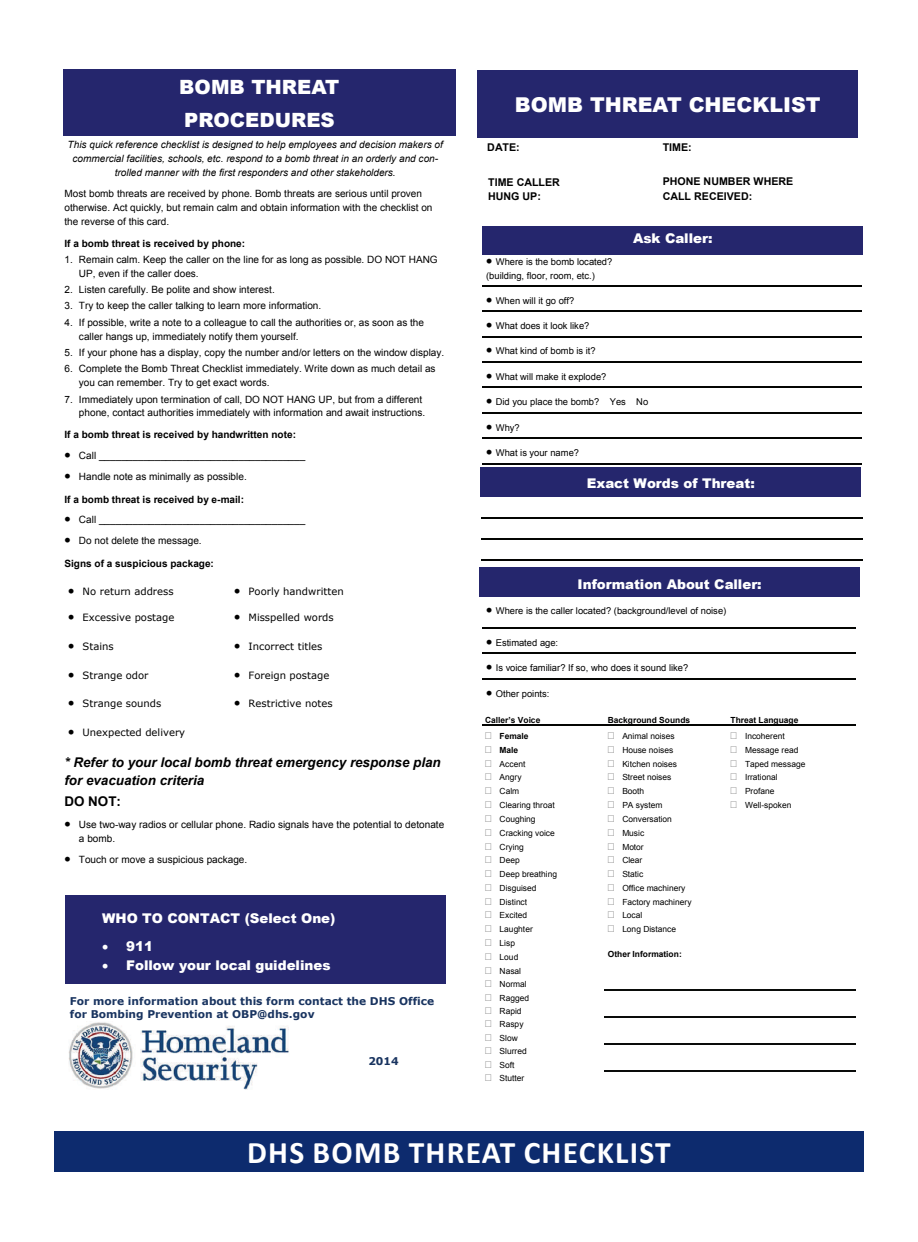
<style>
.page{position:relative;width:918px;height:1242px;background:#fff}
.page>*{position:absolute;margin:0;border:0;box-sizing:border-box;transform-origin:0 0}
.t1{font:700 31.5px "Calibri";letter-spacing:.04em;color:#fff}
.t2{font:900 20.4px "Arial";color:#fff}
.t3{font:900 19.65px/33px "Arial";color:#fff}
.t4{font:900 13.35px "Arial";color:#fff}
.t5{font:italic 700 13.35px/18.3px "Arial";color:#000}
.t6{font:700 13.35px "Arial";color:#000}
.t7{font:700 10.65px/13px "Verdana";letter-spacing:.005em;color:#193460}
.t8{font:700 10.65px/14.5px "Arial";color:#000}
.t9{font:10.05px/13.6px "Arial";letter-spacing:.005em;color:#000}
.t10{font:italic 10.05px/13.6px "Arial";letter-spacing:.005em;color:#000;text-align:center}
.t11{font:10.05px "Verdana";color:#000}
.t12{font:700 10.05px "Arial";color:#000}
.t13{font:9.45px/13.6px "Arial";color:#000}
.t14{font:8.4px/13.6px "Arial";color:#000}
.t15{font:700 8.4px/16.5px "Arial";color:#000;text-align:center}
.s1{font-weight:700}
.s2{font-weight:400}
</style>
<div class="page">
<hr style="left:482px;top:285px;width:379px;height:1px;background:#040503">
<hr style="left:482px;top:310px;width:379px;height:2px;background:#040503">
<hr style="left:482px;top:336px;width:379px;height:1px;background:#040503">
<hr style="left:482px;top:361px;width:379px;height:2px;background:#040503">
<hr style="left:482px;top:387px;width:379px;height:1px;background:#040503">
<hr style="left:482px;top:412px;width:379px;height:2px;background:#040503">
<hr style="left:482px;top:438px;width:379px;height:1px;background:#040503">
<hr style="left:482px;top:463px;width:379px;height:1px;background:#040503">
<hr style="left:481px;top:517px;width:382px;height:2px;background:#040503">
<hr style="left:481px;top:538px;width:382px;height:2px;background:#040503">
<hr style="left:481px;top:559px;width:382px;height:1px;background:#040503">
<hr style="left:604px;top:989px;width:251px;height:2px;background:#0a0c0a">
<hr style="left:604px;top:1016px;width:251px;height:1px;background:#0a0c0a">
<hr style="left:604px;top:1043px;width:251px;height:1px;background:#0a0c0a">
<hr style="left:604px;top:1070px;width:251px;height:1px;background:#0a0c0a">
<hr style="left:482px;top:627px;width:373px;height:1px;background:#040503">
<hr style="left:482px;top:653px;width:373px;height:1px;background:#040503">
<hr style="left:482px;top:678px;width:373px;height:1px;background:#040503">
<hr style="left:482px;top:724px;width:373px;height:1px;background:#040503">
<div style="left:63px;top:70px;width:393px;height:66px;background:#25266d"></div>
<div style="left:65px;top:895px;width:381px;height:89px;background:#25266d"></div>
<img style="left:69px;top:1022px;width:220px;height:67px">
<div style="left:477px;top:71px;width:381px;height:67px;background:#25266d"></div>
<div style="left:482px;top:226px;width:381px;height:28px;background:#25266d"></div>
<div style="left:480px;top:468px;width:381px;height:29px;background:#25266d"></div>
<div style="left:479px;top:567px;width:381px;height:29px;background:#25266d"></div>
<div style="left:54px;top:1131px;width:810px;height:40px;background:#0d2b6e"></div>
<p class="t3" style="left:179px;top:70px;width:162px">BOMB THREAT<br>PROCEDURES</p>
<p class="t10" style="left:68px;top:138px;width:377px">This quick reference checklist is designed to help employees and decision makers of commercial facilities, schools, etc. respond to a bomb threat in an orderly and con&shy;trolled manner with the first responders and other stakeholders.</p>
<p class="t9" style="left:65px;top:187px;width:370px">Most bomb threats are received by phone. Bomb threats are serious until proven otherwise. Act quickly, but remain calm and obtain information with the checklist on the reverse of this card.</p>
<p class="t12" style="left:65px;top:237px;width:182px">If a bomb threat is received by phone:</p>
<p class="t9" style="left:79px;top:253px;width:360px;text-indent:-14px">1. Remain calm. Keep the caller on the line for as long as possible. DO NOT HANG<br>UP, even if the caller does.</p>
<p class="t9" style="left:65px;top:283px;width:212px">2. Listen carefully. Be polite and show interest.</p>
<p class="t9" style="left:65px;top:299px;width:258px">3. Try to keep the caller talking to learn more information.</p>
<p class="t9" style="left:79px;top:316px;width:347px;text-indent:-14px">4. If possible, write a note to a colleague to call the authorities or, as soon as the caller hangs up, immediately notify them yourself.</p>
<p class="t9" style="left:65px;top:346px;width:381px">5. If your phone has a display, copy the number and/or letters on the window display.</p>
<p class="t9" style="left:79px;top:362px;width:358px;text-indent:-14px">6. Complete the Bomb Threat Checklist immediately. Write down as much detail as you can remember. Try to get exact words.</p>
<p class="t9" style="left:65px;top:392px;width:362px;text-align:right">7. Immediately upon termination of call, DO NOT HANG UP, but from a different phone, contact authorities immediately with information and await instructions.</p>
<p class="t12" style="left:65px;top:428px;width:233px">If a bomb threat is received by handwritten note:</p>
<p class="t9" style="left:65px;top:448px;width:242px">• Call _____________________________________</p>
<p class="t9" style="left:65px;top:470px;width:184px">• Handle note as minimally as possible.</p>
<p class="t12" style="left:65px;top:492px;width:181px">If a bomb threat is received by e-mail:</p>
<p class="t9" style="left:65px;top:513px;width:242px">• Call _____________________________________</p>
<p class="t9" style="left:65px;top:534px;width:139px">• Do not delete the message.</p>
<p class="t12" style="left:65px;top:557px;width:151px">Signs of a suspicious package:</p>
<p class="t11" style="left:68px;top:585px;width:107px">• No return address</p>
<p class="t11" style="left:68px;top:610px;width:108px">• Excessive postage</p>
<p class="t11" style="left:68px;top:639px;width:47px">• Stains</p>
<p class="t11" style="left:68px;top:668px;width:82px">• Strange odor</p>
<p class="t11" style="left:68px;top:697px;width:95px">• Strange sounds</p>
<p class="t11" style="left:68px;top:726px;width:119px">• Unexpected delivery</p>
<p class="t11" style="left:234px;top:585px;width:111px">• Poorly handwritten</p>
<p class="t11" style="left:234px;top:610px;width:101px">• Misspelled words</p>
<p class="t11" style="left:234px;top:639px;width:90px">• Incorrect titles</p>
<p class="t11" style="left:234px;top:668px;width:97px">• Foreign postage</p>
<p class="t11" style="left:234px;top:697px;width:100px">• Restrictive notes</p>
<p class="t5" style="left:65px;top:753px;width:378px">* Refer to your local bomb threat emergency response plan for evacuation criteria</p>
<p class="t6" style="left:65px;top:792px;width:58px">DO NOT:</p>
<p class="t9" style="left:79px;top:817px;width:367px;line-height:14.4px;text-indent:-14px">• Use two-way radios or cellular phone. Radio signals have the potential to detonate a bomb.</p>
<p class="t9" style="left:65px;top:852px;width:184px">• Touch or move a suspicious package.</p>
<p class="t4" style="left:102px;top:909px;width:235px">WHO TO CONTACT (Select One)</p>
<p class="t4" style="left:102px;top:937px;width:52px">• 911</p>
<p class="t4" style="left:102px;top:956px;width:230px">• Follow your local guidelines</p>
<p class="t7" style="left:70px;top:994px;width:366px">For more information about this form contact the DHS Office for Bombing Prevention at OBP@dhs.gov</p>
<p class="t7" style="left:368px;top:1054px;width:32px">2014</p>
<p class="t2" style="left:515px;top:90px;width:307px">BOMB THREAT CHECKLIST</p>
<p class="t8" style="left:487px;top:140px;width:34px">DATE:</p>
<p class="t8" style="left:663px;top:140px;width:31px">TIME:</p>
<p class="t8" style="left:488px;top:175px;width:73px">TIME CALLER<br>HUNG UP:</p>
<p class="t8" style="left:663px;top:174px;width:132px">PHONE NUMBER WHERE<br>CALL RECEIVED:</p>
<p class="t4" style="left:633px;top:229px;width:81px">Ask Caller:</p>
<p class="t13" style="left:486px;top:255px;width:128px">• Where is the bomb located? (building, floor, room, etc.)</p>
<p class="t13" style="left:486px;top:294px;width:90px">• When will it go off?</p>
<p class="t13" style="left:486px;top:319px;width:105px">• What does it look like?</p>
<p class="t13" style="left:486px;top:344px;width:111px">• What kind of bomb is it?</p>
<p class="t13" style="left:486px;top:370px;width:122px">• What will make it explode?</p>
<p class="t13" style="left:486px;top:395px;width:164px">• Did you place the bomb? Yes No</p>
<p class="t13" style="left:486px;top:421px;width:35px">• Why?</p>
<p class="t13" style="left:486px;top:446px;width:94px">• What is your name?</p>
<p class="t4" style="left:587px;top:473px;width:170px">Exact Words of Threat:</p>
<p class="t4" style="left:578px;top:574px;width:186px">Information About Caller:</p>
<p class="t13" style="left:486px;top:604px;width:242px">• Where is the caller located? (background/level of noise)</p>
<p class="t13" style="left:486px;top:636px;width:74px">• Estimated age:</p>
<p class="t13" style="left:486px;top:661px;width:204px">• Is voice familiar? If so, who does it sound like?</p>
<p class="t13" style="left:486px;top:687px;width:65px">• Other points:</p>
<p class="t15" style="left:485px;top:712px;width:57px">Caller’s Voice<br>Female</p>
<p class="t14" style="left:500px;top:743px;width:59px"><span class="s1">Male<br></span>Accent<br>Angry<br>Calm<br>Clearing throat<br>Coughing<br>Cracking voice<br>Crying<br>Deep<br>Deep breathing<br>Disguised<br>Distinct<br>Excited<br>Laughter<br>Lisp<br>Loud<br>Nasal<br>Normal<br>Ragged<br>Rapid<br>Raspy<br>Slow<br>Slurred<br>Soft<br>Stutter</p>
<p class="t15" style="left:608px;top:712px;width:84px">Background Sounds<br><span class="s2">Animal noises</span></p>
<p class="t14" style="left:622px;top:743px;width:71px">House noises<br>Kitchen noises<br>Street noises<br>Booth<br>PA system<br>Conversation<br>Music<br>Motor<br>Clear<br>Static<br>Office machinery<br>Factory machinery<br>Local<br>Long Distance</p>
<p class="t15" style="left:731px;top:712px;width:69px">Threat Language<br><span class="s2">Incoherent</span></p>
<p class="t14" style="left:745px;top:743px;width:62px">Message read<br>Taped message<br>Irrational<br>Profane<br>Well-spoken</p>
<p class="t15" style="left:608px;top:946px;width:75px">Other Information:</p>
<p class="t1" style="left:247px;top:1132px;width:425px">DHS BOMB THREAT CHECKLIST</p>
</div>
